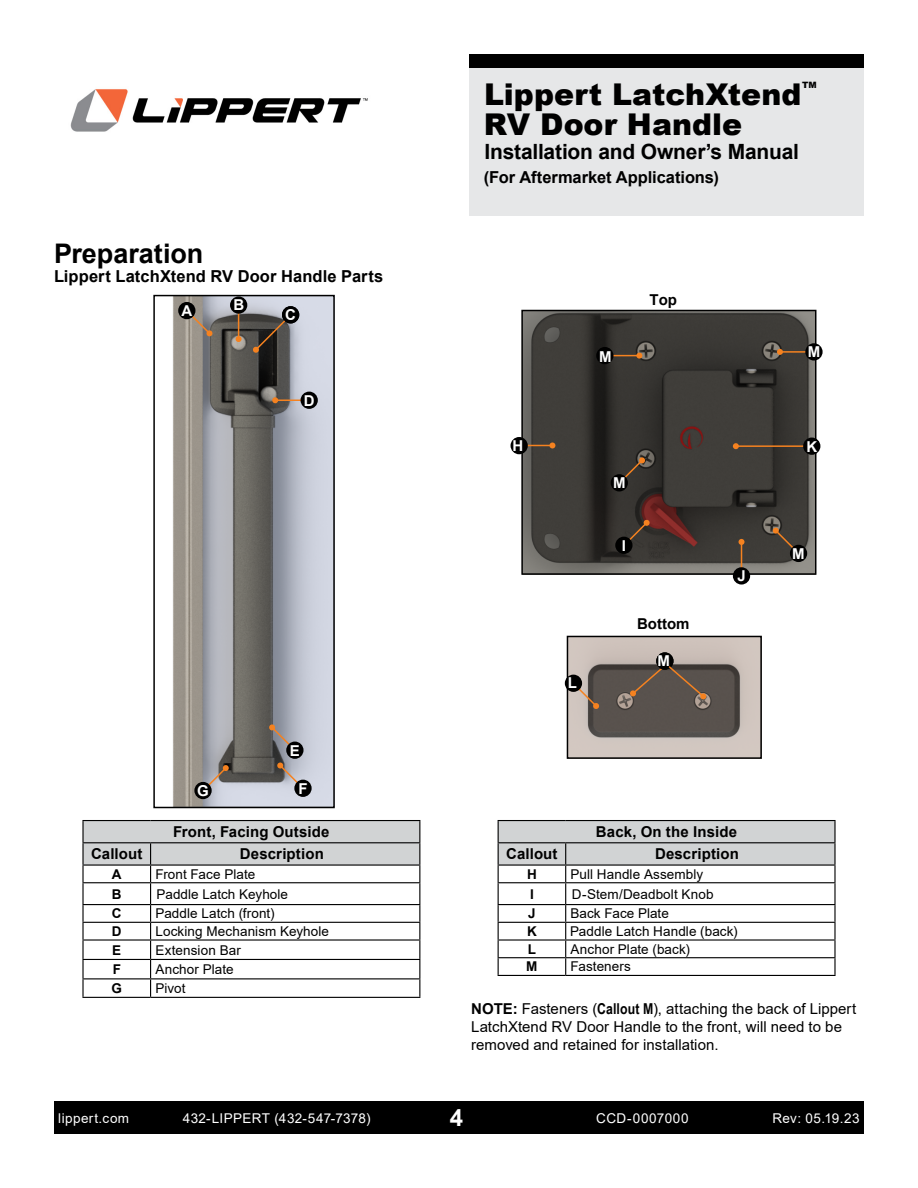
<style>
.page{position:relative;width:918px;height:1188px;background:#fff}
.page>*{position:absolute;margin:0;border:0;box-sizing:border-box;transform-origin:0 0}
.t1{font:900 30px "Arial";color:#000}
.t2{font:700 27px "Arial";color:#000}
.t3{font:700 24px "Arial";color:#fff}
.t4{font:700 21px "Arial";letter-spacing:-.01em;color:#000}
.t5{font:700 16.5px "Arial";color:#000}
.t6{font:15px/18px "Arial";letter-spacing:.005em;color:#000}
.t7{font:700 15px "Arial";letter-spacing:.01em;color:#000}
.t8{font:700 15px "Arial";color:#fff}
.t9{font:13.5px "Arial";letter-spacing:.005em;color:#000}
.t10{font:13.5px "Arial";letter-spacing:.03em;color:#fff}
.t11{font:700 13.5px "Arial";color:#000}
.t12{font:900 8.7px "Arial";color:#000}
.s1{font-weight:700}
.s2{font-family:"Arial Narrow";font-weight:700}
</style>
<div class="page">
<div style="left:54px;top:1102px;width:810px;height:32px;background:#000"></div>
<img style="left:70px;top:89px;width:298px;height:43px">
<div style="left:469px;top:54px;width:395px;height:162px;background:#e6e7e8"></div>
<div style="left:469px;top:54px;width:395px;height:14px;background:#000"></div>
<img style="left:570px;top:639px;width:189px;height:117px">
<div style="left:567px;top:636px;width:195px;height:123px;border:2px solid #000"></div>
<img style="left:173px;top:298px;width:159px;height:507px">
<div style="left:153px;top:295px;width:182px;height:513px;border:2px solid #000"></div>
<hr style="left:82px;top:820px;width:69px;height:1px;background:#000">
<hr style="left:151px;top:820px;width:269px;height:1px;background:#000">
<svg style="left:82px;top:821px;width:338px;height:176px"></svg>
<hr style="left:82px;top:997px;width:69px;height:1px;background:#000">
<hr style="left:151px;top:997px;width:269px;height:1px;background:#000">
<hr style="left:498px;top:820px;width:68px;height:1px;background:#000">
<hr style="left:566px;top:820px;width:270px;height:1px;background:#000">
<svg style="left:498px;top:821px;width:338px;height:154px"></svg>
<hr style="left:498px;top:975px;width:68px;height:1px;background:#000">
<hr style="left:566px;top:975px;width:270px;height:1px;background:#000">
<img style="left:524px;top:313px;width:289px;height:259px">
<div style="left:521px;top:310px;width:295px;height:265px;border:2px solid #000"></div>
<svg style="left:185px;top:309px;width:28px;height:28px"></svg>
<div style="left:178px;top:302px;width:17px;height:17px;background:#000;border-radius:50%"></div>
<hr style="left:238px;top:305px;width:1px;height:34px;background:#f58220">
<svg style="left:236px;top:336px;width:6px;height:6px"></svg>
<div style="left:230px;top:296px;width:17px;height:18px;background:#000;border-radius:50%"></div>
<svg style="left:253px;top:313px;width:39px;height:40px"></svg>
<div style="left:282px;top:306px;width:17px;height:17px;background:#000;border-radius:50%"></div>
<hr style="left:275px;top:399px;width:34px;height:2px;background:#f58220">
<svg style="left:272px;top:397px;width:6px;height:6px"></svg>
<div style="left:301px;top:392px;width:17px;height:17px;background:#000;border-radius:50%"></div>
<svg style="left:269px;top:724px;width:27px;height:28px"></svg>
<div style="left:286px;top:742px;width:18px;height:17px;background:#000;border-radius:50%"></div>
<svg style="left:201px;top:765px;width:28px;height:27px"></svg>
<div style="left:194px;top:782px;width:18px;height:17px;background:#000;border-radius:50%"></div>
<hr style="left:518px;top:445px;width:34px;height:1px;background:#f58220">
<svg style="left:549px;top:442px;width:6px;height:6px"></svg>
<div style="left:511px;top:437px;width:17px;height:17px;background:#000;border-radius:50%"></div>
<svg style="left:622px;top:520px;width:28px;height:27px"></svg>
<div style="left:615px;top:537px;width:18px;height:17px;background:#000;border-radius:50%"></div>
<hr style="left:741px;top:542px;width:1px;height:34px;background:#f58220">
<svg style="left:739px;top:539px;width:6px;height:6px"></svg>
<div style="left:733px;top:567px;width:17px;height:18px;background:#000;border-radius:50%"></div>
<hr style="left:736px;top:445px;width:76px;height:2px;background:#f58220">
<svg style="left:733px;top:443px;width:6px;height:6px"></svg>
<div style="left:803px;top:438px;width:17px;height:17px;background:#000;border-radius:50%"></div>
<svg style="left:773px;top:527px;width:27px;height:28px"></svg>
<div style="left:790px;top:545px;width:17px;height:17px;background:#000;border-radius:50%"></div>
<svg style="left:618px;top:457px;width:27px;height:28px"></svg>
<div style="left:611px;top:474px;width:17px;height:17px;background:#000;border-radius:50%"></div>
<hr style="left:605px;top:355px;width:34px;height:1px;background:#f58220">
<svg style="left:636px;top:353px;width:6px;height:6px"></svg>
<div style="left:596px;top:347px;width:18px;height:17px;background:#000;border-radius:50%"></div>
<hr style="left:780px;top:351px;width:34px;height:2px;background:#f58220">
<svg style="left:777px;top:349px;width:6px;height:6px"></svg>
<div style="left:805px;top:343px;width:18px;height:18px;background:#000;border-radius:50%"></div>
<svg style="left:277px;top:762px;width:28px;height:28px"></svg>
<div style="left:294px;top:780px;width:18px;height:17px;background:#000;border-radius:50%"></div>
<div style="left:656px;top:652px;width:18px;height:18px;background:#000;border-radius:50%"></div>
<svg style="left:572px;top:682px;width:27px;height:27px"></svg>
<div style="left:565px;top:675px;width:17px;height:17px;background:#000;border-radius:50%"></div>
<svg style="left:630px;top:662px;width:77px;height:38px;background:#605349"></svg>
<h2 class="t2" style="left:54px;top:234px;width:151px">Preparation</h2>
<p class="t5" style="left:54px;top:265px;width:331px">Lippert LatchXtend RV Door Handle Parts</p>
<p class="t8" style="left:181px;top:300px;width:12px">A</p>
<p class="t8" style="left:234px;top:294px;width:12px">B</p>
<p class="t8" style="left:285px;top:305px;width:12px">C</p>
<p class="t8" style="left:304px;top:390px;width:12px">D</p>
<p class="t8" style="left:197px;top:780px;width:13px">G</p>
<p class="t8" style="left:290px;top:740px;width:12px">E</p>
<p class="t8" style="left:298px;top:778px;width:11px">F</p>
<p class="t7" style="left:173px;top:821px;width:158px">Front, Facing Outside</p>
<p class="t7" style="left:91px;top:844px;width:53px">Callout</p>
<p class="t7" style="left:240px;top:844px;width:85px">Description</p>
<p class="t11" style="left:112px;top:865px;width:11px">A</p>
<p class="t9" style="left:155px;top:865px;width:101px">Front Face Plate</p>
<p class="t11" style="left:112px;top:884px;width:11px">B</p>
<p class="t9" style="left:157px;top:885px;width:133px">Paddle Latch Keyhole</p>
<p class="t11" style="left:112px;top:904px;width:11px">C</p>
<p class="t9" style="left:155px;top:904px;width:121px">Paddle Latch (front)</p>
<p class="t11" style="left:112px;top:922px;width:11px">D</p>
<p class="t9" style="left:155px;top:922px;width:175px">Locking Mechanism Keyhole</p>
<p class="t11" style="left:112px;top:940px;width:11px">E</p>
<p class="t9" style="left:155px;top:941px;width:87px">Extension Bar</p>
<p class="t11" style="left:113px;top:960px;width:10px">F</p>
<p class="t9" style="left:155px;top:960px;width:80px">Anchor Plate</p>
<p class="t11" style="left:112px;top:979px;width:12px">G</p>
<p class="t9" style="left:155px;top:979px;width:32px">Pivot</p>
<h1 class="t1" style="left:484px;top:73px;width:319px">Lippert LatchXtend</h1>
<p class="t12" style="left:802px;top:79px;width:16px">TM</p>
<h1 class="t1" style="left:484px;top:103px;width:260px">RV Door Handle</h1>
<h3 class="t4" style="left:484px;top:137px;width:316px">Installation and Owner’s Manual</h3>
<p class="t5" style="left:484px;top:166px;width:236px">(For Aftermarket Applications)</p>
<p class="t7" style="left:650px;top:289px;width:29px">Top</p>
<p class="t8" style="left:513px;top:435px;width:12px">H</p>
<p class="t8" style="left:599px;top:346px;width:14px">M</p>
<p class="t8" style="left:808px;top:342px;width:14px">M</p>
<p class="t8" style="left:568px;top:672px;width:11px">L</p>
<p class="t8" style="left:613px;top:472px;width:14px">M</p>
<p class="t8" style="left:622px;top:535px;width:6px">I</p>
<p class="t7" style="left:637px;top:613px;width:54px">Bottom</p>
<p class="t8" style="left:658px;top:650px;width:14px">M</p>
<p class="t8" style="left:737px;top:566px;width:10px">J</p>
<p class="t8" style="left:806px;top:436px;width:12px">K</p>
<p class="t8" style="left:792px;top:543px;width:14px">M</p>
<p class="t7" style="left:596px;top:821px;width:143px">Back, On the Inside</p>
<p class="t7" style="left:506px;top:844px;width:53px">Callout</p>
<p class="t7" style="left:655px;top:844px;width:85px">Description</p>
<p class="t11" style="left:527px;top:865px;width:11px">H</p>
<p class="t9" style="left:571px;top:865px;width:134px">Pull Handle Assembly</p>
<p class="t11" style="left:530px;top:884px;width:5px">I</p>
<p class="t9" style="left:572px;top:885px;width:143px">D-Stem/Deadbolt Knob</p>
<p class="t11" style="left:528px;top:904px;width:9px">J</p>
<p class="t9" style="left:571px;top:904px;width:100px">Back Face Plate</p>
<p class="t11" style="left:527px;top:922px;width:11px">K</p>
<p class="t9" style="left:570px;top:922px;width:169px">Paddle Latch Handle (back)</p>
<p class="t11" style="left:528px;top:940px;width:10px">L</p>
<p class="t9" style="left:571px;top:940px;width:121px">Anchor Plate (back)</p>
<p class="t11" style="left:526px;top:957px;width:13px">M</p>
<p class="t9" style="left:571px;top:957px;width:62px">Fasteners</p>
<p class="t6" style="left:471px;top:1000px;width:387px"><span class="s1">NOTE:</span> Fasteners (<span class="s2">Callout M</span>), attaching the back of Lippert<br>LatchXtend RV Door Handle to the front, will need to be removed and retained for installation.</p>
<p class="t10" style="left:58px;top:1109px;width:72px">lippert.com</p>
<p class="t10" style="left:183px;top:1109px;width:189px">432-LIPPERT (432-547-7378)</p>
<h3 class="t3" style="left:450px;top:1100px;width:15px">4</h3>
<p class="t10" style="left:772px;top:1109px;width:89px">Rev: 05.19.23</p>
<p class="t10" style="left:596px;top:1109px;width:94px">CCD-0007000</p>
</div>
